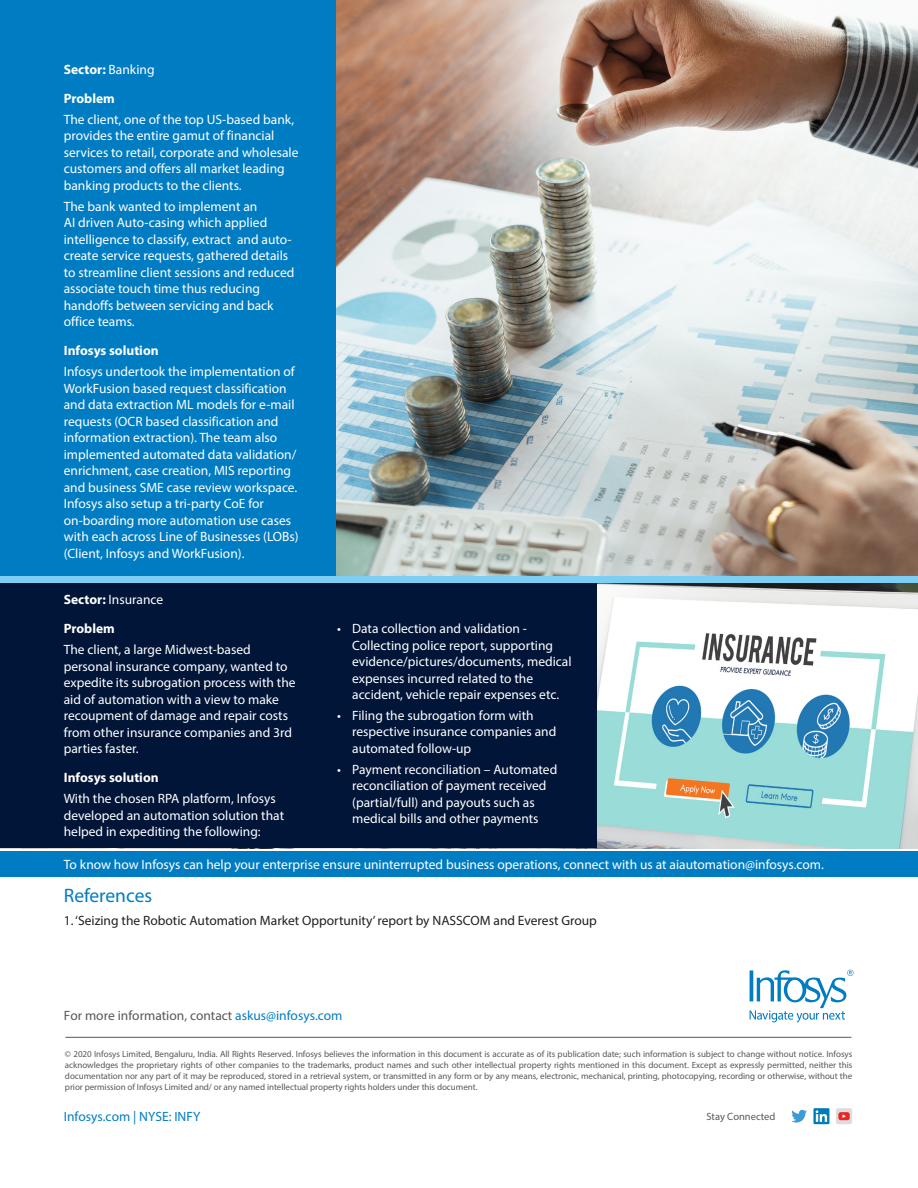
<style>
.page{position:relative;width:918px;height:1188px;background:#fff}
.page>*{position:absolute;margin:0;border:0;box-sizing:border-box;transform-origin:0 0}
.t1{font:19.5px "Myriad Pro";color:#007cc2}
.t2{font:13.5px/16.5px "Myriad Pro";color:#fff}
.t3{font:13.5px "Myriad Pro";color:#231f20}
.t4{font:700 13.5px/29.2px "Myriad Pro";color:#fff}
.t5{font:13.5px "Myriad Pro";color:#57585a}
.t6{font:13.5px "Myriad Pro";color:#007cc2}
.t7{font:10.5px "Myriad Pro";color:#57585a}
.t8{font:9px/10.8px "Myriad Pro";letter-spacing:-.005em;color:#57585a;text-align:justify}
.s1{font-weight:400}
.s2{color:#007cc2}
</style>
<div class="page">
<svg style="left:791px;top:1110px;width:16px;height:13px"></svg>
<svg style="left:813px;top:1108px;width:16px;height:16px"></svg>
<svg style="left:816px;top:1110px;width:11px;height:12px"></svg>
<div style="left:836px;top:1108px;width:16px;height:16px;background:#dcdde0;border-radius:2px"></div>
<svg style="left:838px;top:1112px;width:12px;height:8px"></svg>
<svg style="left:750px;top:970px;width:104px;height:53px"></svg>
<hr style="left:65px;top:1037px;width:787px;height:1px;background:#57585a">
<img style="left:336px;top:0;width:582px;height:576px">
<img style="left:597px;top:583px;width:321px;height:265px">
<div style="left:0;top:0;width:336px;height:576px;background:#007cc2"></div>
<div style="left:0;top:583px;width:597px;height:265px;background:#001537"></div>
<div style="left:0;top:851px;width:918px;height:25px;background:#007cc2"></div>
<div style="left:0;top:576px;width:918px;height:7px;background:#7ccff2"></div>
<p class="t4" style="left:64px;top:54px;width:92px">Sector: <span class="s1">Banking<br></span>Problem</p>
<p class="t2" style="left:64px;top:111px;width:236px">The client, one of the top US-based bank, provides the entire gamut of financial services to retail, corporate and wholesale customers and offers all market leading banking products to the clients.</p>
<p class="t2" style="left:64px;top:198px;width:232px">The bank wanted to implement an<br>AI driven Auto-casing which applied intelligence to classify, extract and auto&shy;create service requests, gathered details to streamline client sessions and reduced associate touch time thus reducing handoffs between servicing and back office teams.</p>
<p class="t4" style="left:64px;top:336px;width:96px">Infosys solution</p>
<p class="t2" style="left:64px;top:363px;width:236px">Infosys undertook the implementation of WorkFusion based request classification and data extraction ML models for e-mail requests (OCR based classification and information extraction). The team also implemented automated data validation/ enrichment, case creation, MIS reporting and business SME case review workspace.<br>Infosys also setup a tri-party CoE for on-boarding more automation use cases with each across Line of Businesses (LOBs) (Client, Infosys and WorkFusion).</p>
<p class="t4" style="left:64px;top:585px;width:101px">Sector: <span class="s1">Insurance<br></span>Problem</p>
<p class="t2" style="left:64px;top:641px;width:233px">The client, a large Midwest-based personal insurance company, wanted to expedite its subrogation process with the aid of automation with a view to make recoupment of damage and repair costs from other insurance companies and 3rd parties faster.</p>
<p class="t4" style="left:64px;top:763px;width:96px">Infosys solution</p>
<p class="t2" style="left:64px;top:790px;width:222px">With the chosen RPA platform, Infosys developed an automation solution that helped in expediting the following:</p>
<p class="t2" style="left:64px;top:856px;width:762px">To know how Infosys can help your enterprise ensure uninterrupted business operations, connect with us at aiautomation@infosys.com.</p>
<p class="t2" style="left:352px;top:620px;width:221px;text-indent:-15px">• Data collection and validation - Collecting police report, supporting evidence/pictures/documents, medical expenses incurred related to the accident, vehicle repair expenses etc.</p>
<p class="t2" style="left:352px;top:707px;width:206px;text-indent:-15px">• Filing the subrogation form with respective insurance companies and automated follow-up</p>
<p class="t2" style="left:337px;top:761px;width:222px;text-align:center">• Payment reconciliation – Automated reconciliation of payment received (partial/full) and payouts such as medical bills and other payments</p>
<h1 class="t1" style="left:64px;top:883px;width:90px">References</h1>
<p class="t3" style="left:64px;top:912px;width:535px">1. ‘Seizing the Robotic Automation Market Opportunity’ report by NASSCOM and Everest Group</p>
<p class="t5" style="left:64px;top:1007px;width:280px">For more information, contact <span class="s2">askus@infosys.com</span></p>
<p class="t8" style="left:65px;top:1049px;width:789px">© 2020 Infosys Limited, Bengaluru, India. All Rights Reserved. Infosys believes the information in this document is accurate as of its publication date; such information is subject to change without notice. Infosys acknowledges the proprietary rights of other companies to the trademarks, product names and such other intellectual property rights mentioned in this document. Except as expressly permitted, neither this documentation nor any part of it may be reproduced, stored in a retrieval system, or transmitted in any form or by any means, electronic, mechanical, printing, photocopying, recording or otherwise, without the prior permission of Infosys Limited and/ or any named intellectual property rights holders under this document.</p>
<p class="t6" style="left:64px;top:1108px;width:138px">Infosys.com | NYSE: INFY</p>
<p class="t7" style="left:706px;top:1110px;width:70px">Stay Connected</p>
</div>
